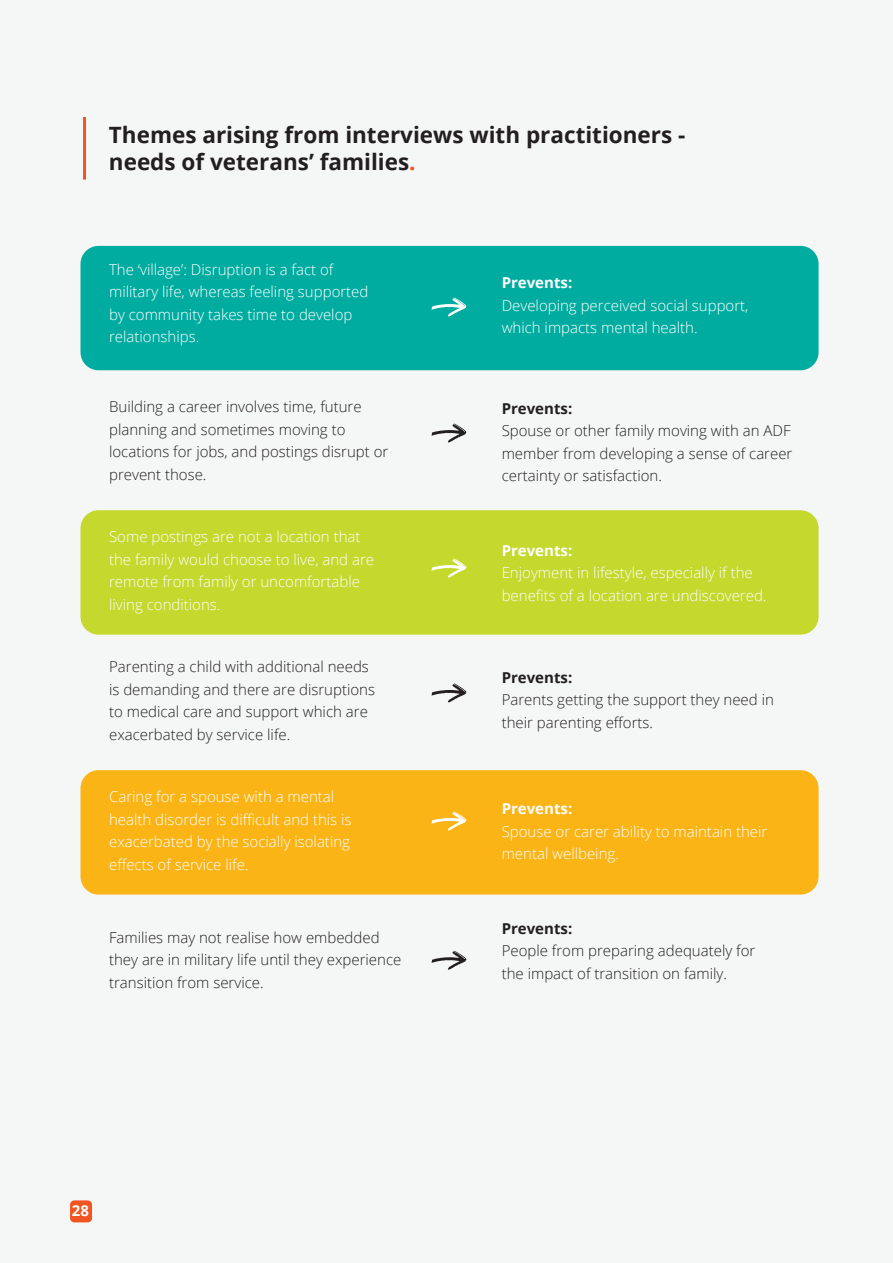
<style>
.page{position:relative;width:893px;height:1263px;background:#fff}
.page>*{position:absolute;margin:0;border:0;box-sizing:border-box;transform-origin:0 0}
.H2_Open_Sans{font:700 22.5px/27px "Open Sans";color:#231f20}
.Body{font:300 15px/22.5px "Open Sans";color:#231f20}
.Body-2{font:300 15px/22.5px "Open Sans";color:#fff}
.Body-3{font:700 15px "Open Sans";color:#fff}
.s1{color:#f15622}
.s2{font-weight:700}
</style>
<div class="page">
<div style="left:0;top:0;width:892px;height:1262px;background:#f5f6f6"></div>
<div style="left:80px;top:246px;width:739px;height:124px;background:#00aca0;border-radius:18px"></div>
<div style="left:80px;top:510px;width:739px;height:125px;background:#c4d82d;border-radius:18px"></div>
<div style="left:80px;top:770px;width:739px;height:124px;background:#fbb416;border-radius:18px"></div>
<hr style="left:83px;top:117px;width:3px;height:63px;background:#f15622">
<svg style="left:432px;top:298px;width:35px;height:19px"></svg>
<svg style="left:432px;top:424px;width:35px;height:19px"></svg>
<svg style="left:432px;top:559px;width:35px;height:19px"></svg>
<svg style="left:432px;top:684px;width:35px;height:18px"></svg>
<svg style="left:432px;top:812px;width:35px;height:18px"></svg>
<svg style="left:432px;top:951px;width:35px;height:19px"></svg>
<div style="left:70px;top:1200px;width:22px;height:22px;background:#f15622;border-radius:4px"></div>
<p class="H2_Open_Sans" style="left:109px;top:121px;width:578px">Themes arising from interviews with practitioners - needs of veterans’ families<span class="s1">.</span></p>
<p class="Body-2" style="left:109px;top:258px;width:261px">The ‘village’: Disruption is a fact of military life, whereas feeling supported by community takes time to develop relationships.</p>
<p class="Body-2" style="left:502px;top:271px;width:248px"><span class="s2">Prevents:<br></span>Developing perceived social support, which impacts mental health.</p>
<p class="Body" style="left:109px;top:395px;width:281px">Building a career involves time, future planning and sometimes moving to locations for jobs, and postings disrupt or prevent those.</p>
<p class="Body" style="left:502px;top:397px;width:292px"><span class="s2">Prevents:<br></span>Spouse or other family moving with an ADF member from developing a sense of career certainty or satisfaction.</p>
<p class="Body-2" style="left:109px;top:525px;width:267px">Some postings are not a location that the family would choose to live, and are remote from family or uncomfortable living conditions.</p>
<p class="Body-2" style="left:502px;top:539px;width:266px"><span class="s2">Prevents:<br></span>Enjoyment in lifestyle, especially if the benefits of a location are undiscovered.</p>
<p class="Body" style="left:109px;top:655px;width:267px">Parenting a child with additional needs is demanding and there are disruptions to medical care and support which are exacerbated by service life.</p>
<p class="Body" style="left:502px;top:666px;width:274px"><span class="s2">Prevents:<br></span>Parents getting the support they need in their parenting efforts.</p>
<p class="Body-2" style="left:109px;top:785px;width:244px">Caring for a spouse with a mental health disorder is difficult and this is exacerbated by the socially isolating effects of service life.</p>
<p class="Body-2" style="left:502px;top:797px;width:267px"><span class="s2">Prevents:<br></span>Spouse or carer ability to maintain their mental wellbeing.</p>
<p class="Body" style="left:109px;top:925px;width:294px">Families may not realise how embedded they are in military life until they experience transition from service.</p>
<p class="Body" style="left:502px;top:916px;width:255px"><span class="s2">Prevents:<br></span>People from preparing adequately for the impact of transition on family.</p>
<p class="Body-3" style="left:72px;top:1200px;width:19px">28</p>
</div>
